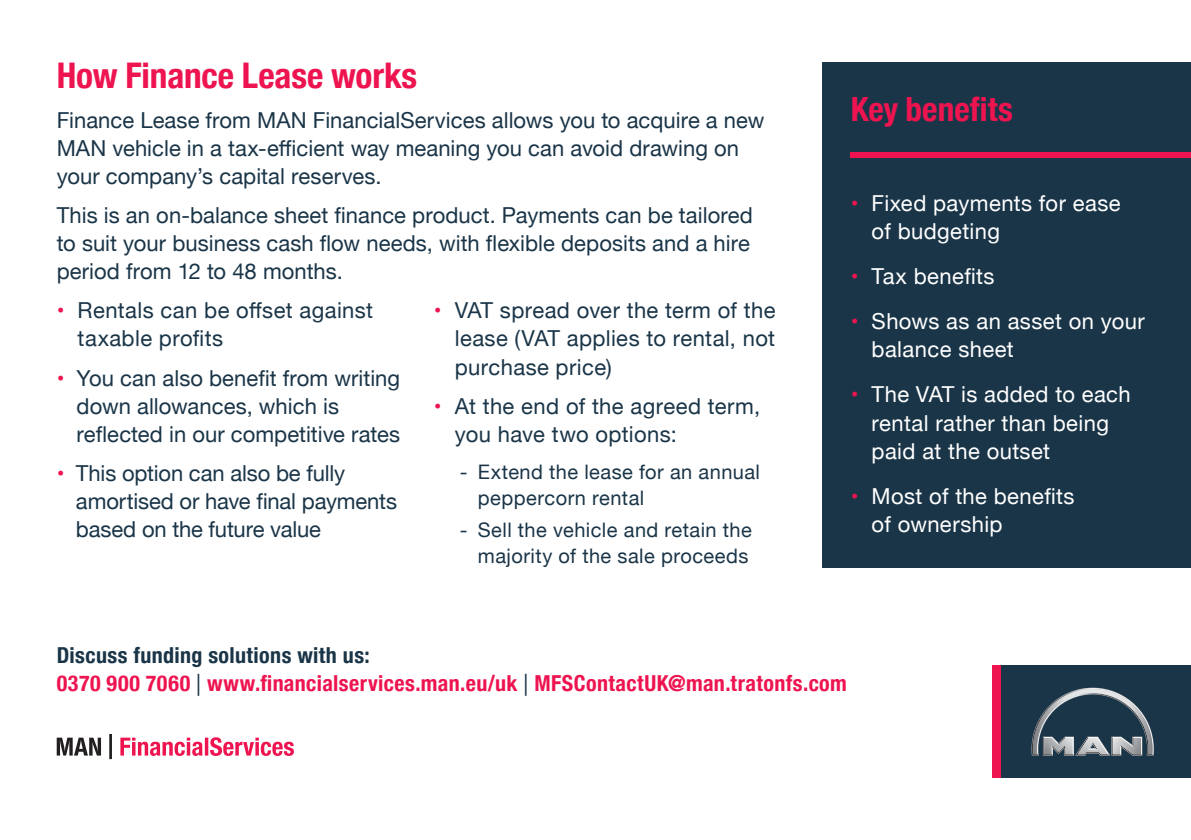
<style>
.page{position:relative;width:1191px;height:840px;background:#fff}
.page>*{position:absolute;margin:0;border:0;box-sizing:border-box;transform-origin:0 0}
._02_Subhead_HelvNeueRoman_22_25pt_variabl{font:700 condensed 35.2px "Helvetica Neue";letter-spacing:-.005em;color:#ed1450}
._02_Subhead_HelvNeueRoman_22_25pt_variabl-2{font:700 condensed 33.4px "Helvetica Neue";color:#ed1450}
.t1{font:22px/28px "Helvetica Neue";letter-spacing:.005em;color:#1a3548}
.t2{font:22px/28px "Helvetica Neue";letter-spacing:.015em;color:#fff}
._03_Copy_HelvNeueRoman_9_12pt{font:700 condensed 22px/28px "Helvetica Neue";letter-spacing:.02em;color:#ed1450}
.t3{font:20px/26px "Helvetica Neue";letter-spacing:.025em;color:#1a3548}
.s1{color:#ed1450}
.s2{color:#1a3548}
.s3{font-weight:400;font-stretch:normal;color:#1a3548}
</style>
<div class="page">
<div style="left:822px;top:62px;width:369px;height:505px;background:#1a3548"></div>
<div style="left:850px;top:152px;width:341px;height:5px;background:#ed1450"></div>
<div style="left:992px;top:665px;width:9px;height:112px;background:#ed1450"></div>
<svg style="left:1001px;top:665px;width:190px;height:112px;background:#2e4556"></svg>
<svg style="left:120px;top:737px;width:174px;height:18px"></svg>
<svg style="left:57px;top:737px;width:44px;height:18px"></svg>
<svg style="left:109px;top:734px;width:3px;height:24px"></svg>
<p class="_02_Subhead_HelvNeueRoman_22_25pt_variabl" style="left:57px;top:46px;width:362px">How Finance Lease works</p>
<p class="t1" style="left:57px;top:107px;width:709px">Finance Lease from MAN FinancialServices allows you to acquire a new<br>MAN vehicle in a tax-efficient way meaning you can avoid drawing on your company’s capital reserves.</p>
<p class="t1" style="left:57px;top:202px;width:697px">This is an on-balance sheet finance product. Payments can be tailored to suit your business cash flow needs, with flexible deposits and a hire period from 12 to 48 months.</p>
<p class="t1" style="left:78px;top:298px;width:297px;text-indent:-21px"><span class="s1">•</span> Rentals can be offset against taxable profits</p>
<p class="t1" style="left:77px;top:365px;width:325px;text-indent:-20px"><span class="s1">•</span> You can also benefit from writing down allowances, which is reflected in our competitive rates</p>
<p class="t1" style="left:76px;top:460px;width:322px;text-indent:-19px"><span class="s1">•</span> This option can also be fully amortised or have final payments based on the future value</p>
<p class="t1" style="left:455px;top:298px;width:322px;text-align:justify;text-indent:-21px"><span class="s1">•</span> VAT spread over the term of the lease (VAT applies to rental, not purchase price)</p>
<p class="t1" style="left:455px;top:393px;width:307px;text-indent:-21px"><span class="s1">•</span> At the end of the agreed term, you have two options:</p>
<p class="t3" style="left:478px;top:460px;width:284px;text-indent:-18px">- Extend the lease for an annual peppercorn rental</p>
<p class="t3" style="left:460px;top:517px;width:293px;text-align:right">- Sell the vehicle and retain the majority of the sale proceeds</p>
<p class="_02_Subhead_HelvNeueRoman_22_25pt_variabl-2" style="left:850px;top:81px;width:164px">Key benefits</p>
<p class="t2" style="left:871px;top:190px;width:250px;text-indent:-21px"><span class="s1">•</span> Fixed payments for ease of budgeting</p>
<p class="t2" style="left:850px;top:263px;width:145px"><span class="s1">•</span> Tax benefits</p>
<p class="t2" style="left:871px;top:308px;width:275px;text-indent:-21px"><span class="s1">•</span> Shows as an asset on your balance sheet</p>
<p class="t2" style="left:871px;top:381px;width:260px;text-indent:-21px"><span class="s1">•</span> The VAT is added to each rental rather than being paid at the outset</p>
<p class="t2" style="left:871px;top:482px;width:204px;text-indent:-21px"><span class="s1">•</span> Most of the benefits of ownership</p>
<p class="_03_Copy_HelvNeueRoman_9_12pt" style="left:57px;top:639px;width:791px"><span class="s2">Discuss funding solutions with us:<br></span>0370 900 7060 <span class="s3">|</span> www.financialservices.man.eu/uk <span class="s3">|</span> MFSContactUK@man.tratonfs.com</p>
</div>
